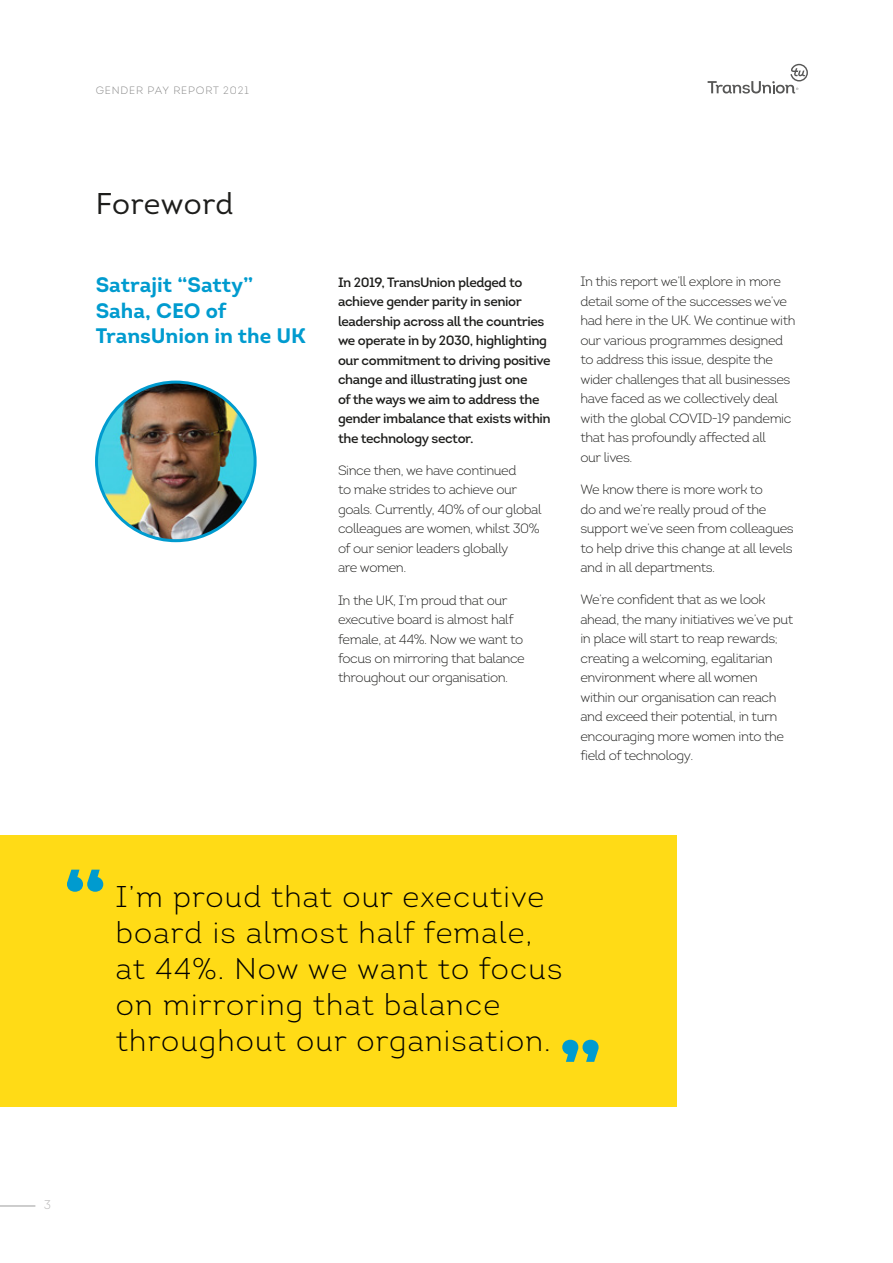
<style>
.page{position:relative;width:893px;height:1263px;background:#fff}
.page>*{position:absolute;margin:0;border:0;box-sizing:border-box;transform-origin:0 0}
.t1{font:300 30px/36px "Intro";letter-spacing:.04em;color:#010101}
.t2{font:30px "Intro";letter-spacing:.005em;color:#1d1d1b}
.t3{font:700 21px/25.5px "Intro";color:#009bcf}
.t4{font:300 13.5px/19.5px "Intro";letter-spacing:-.03em;color:#1d1d1b}
.t5{font:600 13.5px/19.5px "Intro";letter-spacing:-.03em;color:#1d1d1b}
.t6{font:300 12.45px "Intro";color:#b3b2b2}
.t7{font:300 10.65px "Intro";letter-spacing:.08em;color:#878787}
</style>
<div class="page">
<svg style="left:708px;top:64px;width:100px;height:30px"></svg>
<hr style="left:0;top:1206px;width:35px;height:1px;background:#9d9d9c">
<div style="left:0;top:835px;width:676px;height:272px;background:#ffdb16"></div>
<img style="left:97px;top:382px;width:158px;height:159px;border-radius:79px">
<div style="left:95px;top:381px;width:162px;height:161px;border:3px solid #009bcf;border-radius:50%"></div>
<svg style="left:67px;top:870px;width:36px;height:22px"></svg>
<svg style="left:562px;top:1040px;width:37px;height:22px"></svg>
<p class="t7" style="left:96px;top:83px;width:155px">GENDER PAY REPORT 2021</p>
<h1 class="t2" style="left:96px;top:185px;width:139px">Foreword</h1>
<h2 class="t3" style="left:96px;top:272px;width:212px">Satrajit “Satty”<br>Saha, CEO of<br>TransUnion in the UK</h2>
<p class="t5" style="left:338px;top:272px;width:214px">In 2019, TransUnion pledged to achieve gender parity in senior leadership across all the countries we operate in by 2030, highlighting our commitment to driving positive change and illustrating just one<br>of the ways we aim to address the gender imbalance that exists within the technology sector.</p>
<p class="t4" style="left:338px;top:460px;width:205px">Since then, we have continued<br>to make strides to achieve our goals. Currently, 40% of our global colleagues are women, whilst 30% of our senior leaders globally<br>are women.</p>
<p class="t4" style="left:338px;top:590px;width:188px">In the UK, I’m proud that our executive board is almost half female, at 44%. Now we want to focus on mirroring that balance throughout our organisation.</p>
<p class="t4" style="left:580px;top:272px;width:217px">In this report we’ll explore in more detail some of the successes we’ve had here in the UK. We continue with our various programmes designed to address this issue, despite the wider challenges that all businesses have faced as we collectively deal with the global COVID-19 pandemic that has profoundly affected all<br>our lives.</p>
<p class="t4" style="left:580px;top:480px;width:215px">We know there is more work to<br>do and we’re really proud of the support we’ve seen from colleagues to help drive this change at all levels and in all departments.</p>
<p class="t4" style="left:580px;top:590px;width:214px">We’re confident that as we look ahead, the many initiatives we’ve put in place will start to reap rewards; creating a welcoming, egalitarian environment where all women within our organisation can reach and exceed their potential, in turn encouraging more women into the field of technology.</p>
<h1 class="t1" style="left:116px;top:878px;width:448px">I’m proud that our executive board is almost half female, at 44%. Now we want to focus on mirroring that balance throughout our organisation.</h1>
<p class="t6" style="left:44px;top:1197px;width:9px">3</p>
</div>
